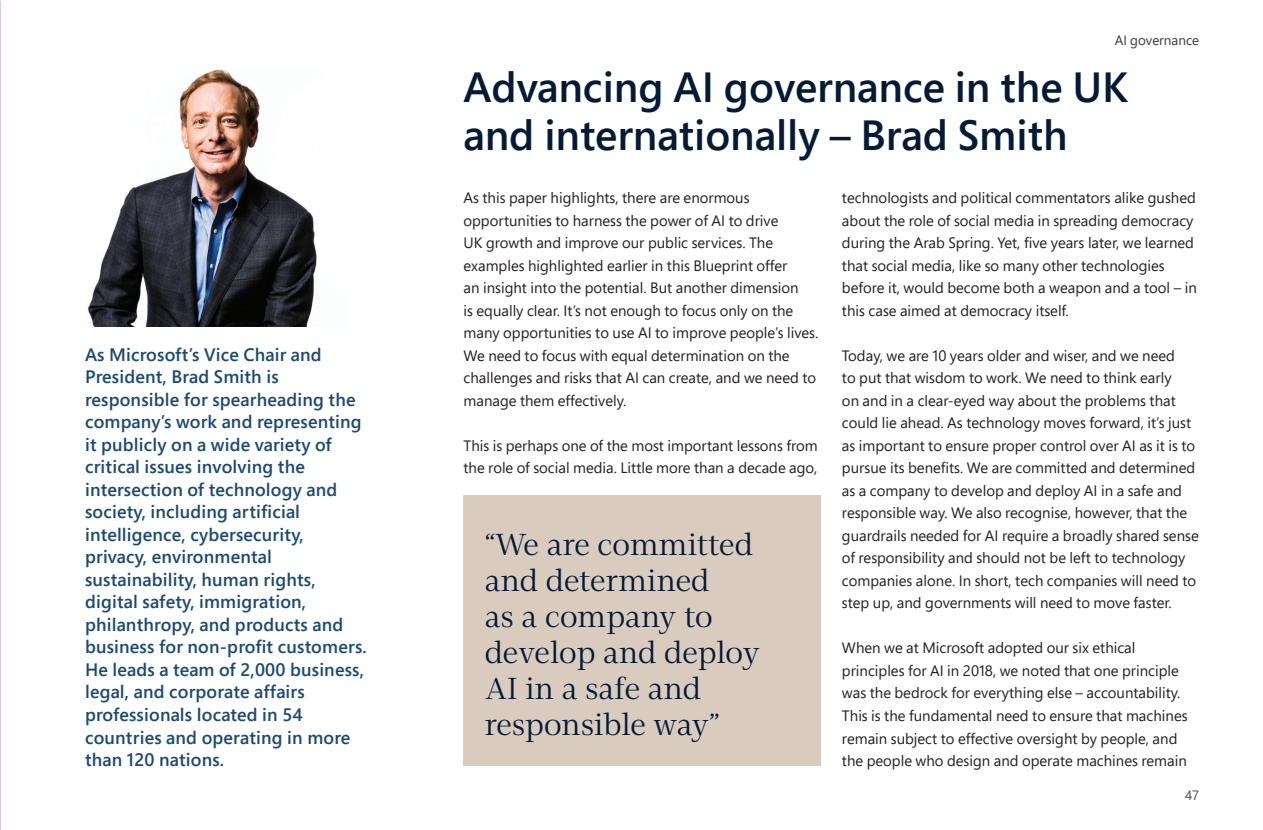
<style>
.page{position:relative;width:1263px;height:830px;background:#fff}
.page>*{position:absolute;margin:0;border:0;box-sizing:border-box;transform-origin:0 0}
.MS_AI_HEADLINE_28pt{font:600 42px/48px "Segoe Pro";color:#051b35}
.t1{font:30px/36px "Segoe Serif Banner";color:#051b35}
.MS_AI_BODY_10pt_BOLD{font:600 18px/22.5px "Segoe Pro";letter-spacing:.01em;color:#1c4a73}
.MS_AI_BODY_10pt{font:15px/22.5px "Segoe Pro";color:#231f20}
.t2{font:13.5px "Segoe Pro";color:#3b3b3e}
.t3{font:13.5px "Segoe Pro";color:#515253}
</style>
<div class="page">
<div style="left:463px;top:495px;width:358px;height:270px;background:#dacbbf"></div>
<img style="left:88px;top:69px;width:229px;height:258px">
<p class="MS_AI_BODY_10pt_BOLD" style="left:85px;top:342px;width:283px">As Microsoft’s Vice Chair and<br>President, Brad Smith is responsible for spearheading the company’s work and representing it publicly on a wide variety of critical issues involving the intersection of technology and society, including artificial intelligence, cybersecurity, privacy, environmental sustainability, human rights, digital safety, immigration, philanthropy, and products and business for non-profit customers.<br>He leads a team of 2,000 business, legal, and corporate affairs professionals located in 54 countries and operating in more than 120 nations.</p>
<p class="t2" style="left:1115px;top:31px;width:86px">AI governance</p>
<h3 class="MS_AI_HEADLINE_28pt" style="left:463px;top:62px;width:666px">Advancing AI governance in the UK and internationally – Brad Smith</h3>
<p class="MS_AI_BODY_10pt" style="left:463px;top:186px;width:356px">As this paper highlights, there are enormous opportunities to harness the power of AI to drive<br>UK growth and improve our public services. The examples highlighted earlier in this Blueprint offer<br>an insight into the potential. But another dimension<br>is equally clear. It’s not enough to focus only on the many opportunities to use AI to improve people’s lives.<br>We need to focus with equal determination on the challenges and risks that AI can create, and we need to manage them effectively.</p>
<p class="MS_AI_BODY_10pt" style="left:463px;top:433px;width:356px">This is perhaps one of the most important lessons from the role of social media. Little more than a decade ago,</p>
<p class="MS_AI_BODY_10pt" style="left:842px;top:186px;width:356px">technologists and political commentators alike gushed about the role of social media in spreading democracy during the Arab Spring. Yet, five years later, we learned that social media, like so many other technologies before it, would become both a weapon and a tool – in this case aimed at democracy itself.</p>
<p class="MS_AI_BODY_10pt" style="left:842px;top:343px;width:358px">Today, we are 10 years older and wiser, and we need<br>to put that wisdom to work. We need to think early<br>on and in a clear-eyed way about the problems that could lie ahead. As technology moves forward, it’s just as important to ensure proper control over AI as it is to pursue its benefits. We are committed and determined as a company to develop and deploy AI in a safe and responsible way. We also recognise, however, that the guardrails needed for AI require a broadly shared sense of responsibility and should not be left to technology companies alone. In short, tech companies will need to step up, and governments will need to move faster.</p>
<p class="MS_AI_BODY_10pt" style="left:842px;top:636px;width:347px">When we at Microsoft adopted our six ethical principles for AI in 2018, we noted that one principle was the bedrock for everything else – accountability.<br>This is the fundamental need to ensure that machines remain subject to effective oversight by people, and the people who design and operate machines remain</p>
<h2 class="t1" style="left:485px;top:526px;width:276px">“We are committed and determined<br>as a company to develop and deploy<br>AI in a safe and responsible way”</h2>
<p class="t3" style="left:1185px;top:785px;width:16px">47</p>
</div>
